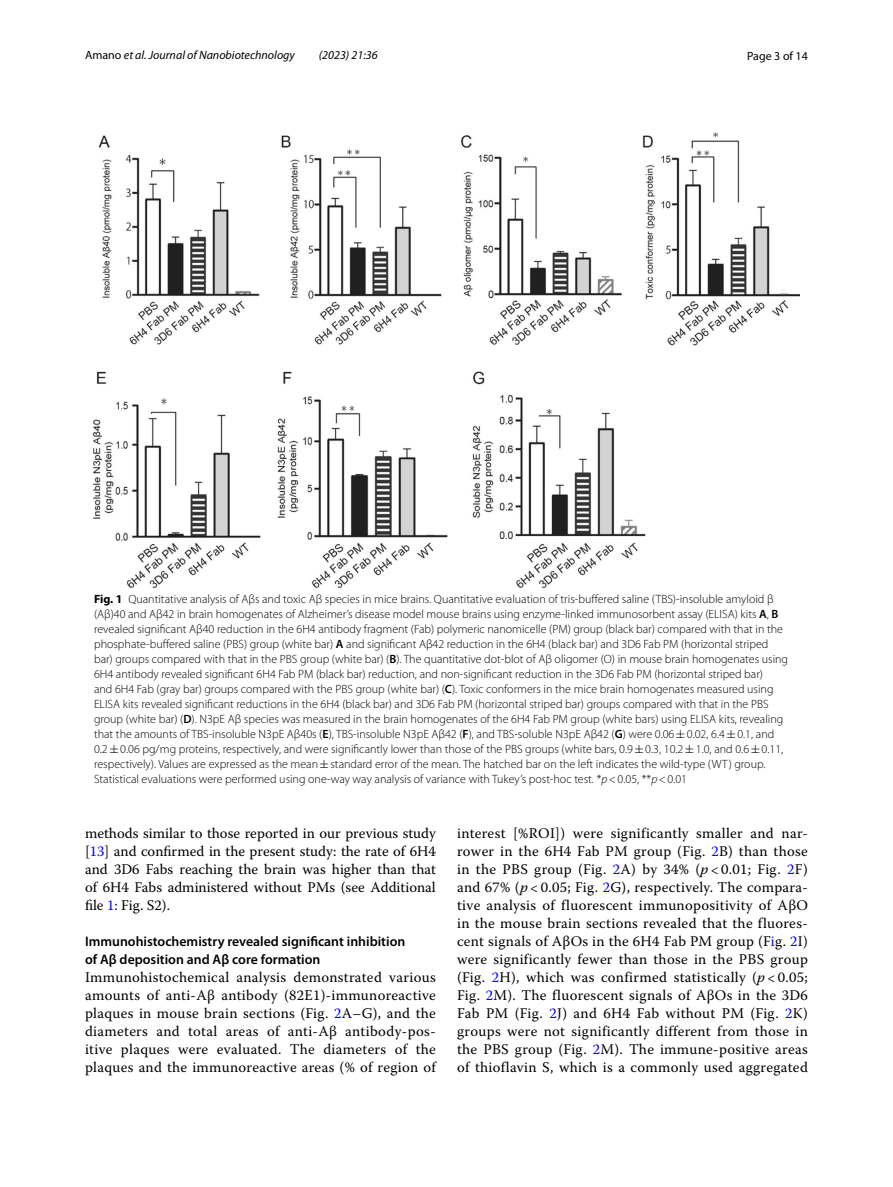
<style>
.page{position:relative;width:893px;height:1187px;background:#fff}
.page>*{position:absolute;margin:0;border:0;box-sizing:border-box;transform-origin:0 0}
.t1{font:14.7px/18px "Warnock Pro";letter-spacing:.02em;color:#000;text-align:justify}
.t2{font:600 13.8px/18px "Myriad Pro";color:#000}
.t3{font:300 12px/15px "Myriad Pro";color:#000}
.t4{font:italic 12px "Myriad Pro";color:#000}
.t5{font:12px "Myriad Pro";color:#000}
.s1{font-style:normal}
.s2{font-weight:700}
.s3{font-weight:600}
.s4{font-family:"MTSY";font-weight:400}
.s5{font-style:italic}
.s6{color:#00f}
</style>
<div class="page">
<img style="left:94px;top:133px;width:705px;height:454px">
<p class="t4" style="left:85px;top:48px;width:211px"><span class="s1">Amano</span> et al. Journal of Nanobiotechnology</p>
<p class="t4" style="left:319px;top:48px;width:60px">(2023) 21:36</p>
<p class="t5" style="left:747px;top:48px;width:62px">Page 3 of 14</p>
<p class="t3" style="left:94px;top:591px;width:696px"><span class="s2">Fig. 1</span> Quantitative analysis of Aβs and toxic Aβ species in mice brains. Quantitative evaluation of tris-buffered saline (TBS)-insoluble amyloid β (Aβ)40 and Aβ42 in brain homogenates of Alzheimer’s disease model mouse brains using enzyme-linked immunosorbent assay (ELISA) kits <span class="s3">A</span>, <span class="s3">B </span>revealed significant Aβ40 reduction in the 6H4 antibody fragment (Fab) polymeric nanomicelle (PM) group (black bar) compared with that in the phosphate-buffered saline (PBS) group (white bar) <span class="s3">A</span> and significant Aβ42 reduction in the 6H4 (black bar) and 3D6 Fab PM (horizontal striped bar) groups compared with that in the PBS group (white bar) (<span class="s3">B</span>). The quantitative dot-blot of Aβ oligomer (O) in mouse brain homogenates using 6H4 antibody revealed significant 6H4 Fab PM (black bar) reduction, and non-significant reduction in the 3D6 Fab PM (horizontal striped bar)<br>and 6H4 Fab (gray bar) groups compared with the PBS group (white bar) (<span class="s3">C</span>). Toxic conformers in the mice brain homogenates measured using ELISA kits revealed significant reductions in the 6H4 (black bar) and 3D6 Fab PM (horizontal striped bar) groups compared with that in the PBS group (white bar) (<span class="s3">D</span>). N3pE Aβ species was measured in the brain homogenates of the 6H4 Fab PM group (white bars) using ELISA kits, revealing that the amounts of TBS-insoluble N3pE Aβ40s (<span class="s3">E</span>), TBS-insoluble N3pE Aβ42 (<span class="s3">F</span>), and TBS-soluble N3pE Aβ42 (<span class="s3">G</span>) were 0.06<span class="s4">±</span>0.02, 6.4<span class="s4">±</span>0.1, and 0.2<span class="s4">±</span>0.06 pg/mg proteins, respectively, and were significantly lower than those of the PBS groups (white bars, 0.9<span class="s4">±</span>0.3, 10.2<span class="s4">±</span>1.0, and 0.6<span class="s4">±</span>0.11, respectively). Values are expressed as the mean<span class="s4">±</span>standard error of the mean. The hatched bar on the left indicates the wild-type (WT) group.<br>Statistical evaluations were performed using one-way way analysis of variance with Tukey’s post-hoc test. *<span class="s5">p</span>&lt;0.05, **<span class="s5">p</span>&lt;0.01</p>
<p class="t1" style="left:85px;top:823px;width:352px">methods similar to those reported in our previous study [<span class="s6">13</span>] and confirmed in the present study: the rate of 6H4 and 3D6 Fabs reaching the brain was higher than that of 6H4 Fabs administered without PMs (see Additional file <span class="s6">1</span>: Fig. S2).</p>
<p class="t2" style="left:85px;top:931px;width:322px">Immunohistochemistry revealed significant inhibition of Aβ deposition and Aβ core formation</p>
<p class="t1" style="left:85px;top:967px;width:352px">Immunohistochemical analysis demonstrated various amounts of anti-Aβ antibody (82E1)-immunoreactive plaques in mouse brain sections (Fig. <span class="s6">2</span>A–G), and the diameters and total areas of anti-Aβ antibody-pos&shy;itive plaques were evaluated. The diameters of the plaques and the immunoreactive areas (% of region of</p>
<p class="t1" style="left:457px;top:823px;width:352px">interest [%ROI]) were significantly smaller and nar&shy;rower in the 6H4 Fab PM group (Fig. <span class="s6">2</span>B) than those in the PBS group (Fig. <span class="s6">2</span>A) by 34% (<span class="s5">p</span> &lt; 0.01; Fig. <span class="s6">2</span>F) and 67% (<span class="s5">p</span> &lt; 0.05; Fig. <span class="s6">2</span>G), respectively. The compara&shy;tive analysis of fluorescent immunopositivity of AβO in the mouse brain sections revealed that the fluores&shy;cent signals of AβOs in the 6H4 Fab PM group (F<span class="s6">i</span>g. <span class="s6">2</span>I) were significantly fewer than those in the PBS group (Fig. <span class="s6">2</span>H), which was confirmed statistically (<span class="s5">p</span> &lt; 0.05; Fig. <span class="s6">2</span>M). The fluorescent signals of AβOs in the 3D6<br>Fab PM (Fig. <span class="s6">2</span>J) and 6H4 Fab without PM (Fig. <span class="s6">2</span>K) groups were not significantly different from those in the PBS group (Fig. <span class="s6">2</span>M). The immune-positive areas of thioflavin S, which is a commonly used aggregated</p>
</div>
